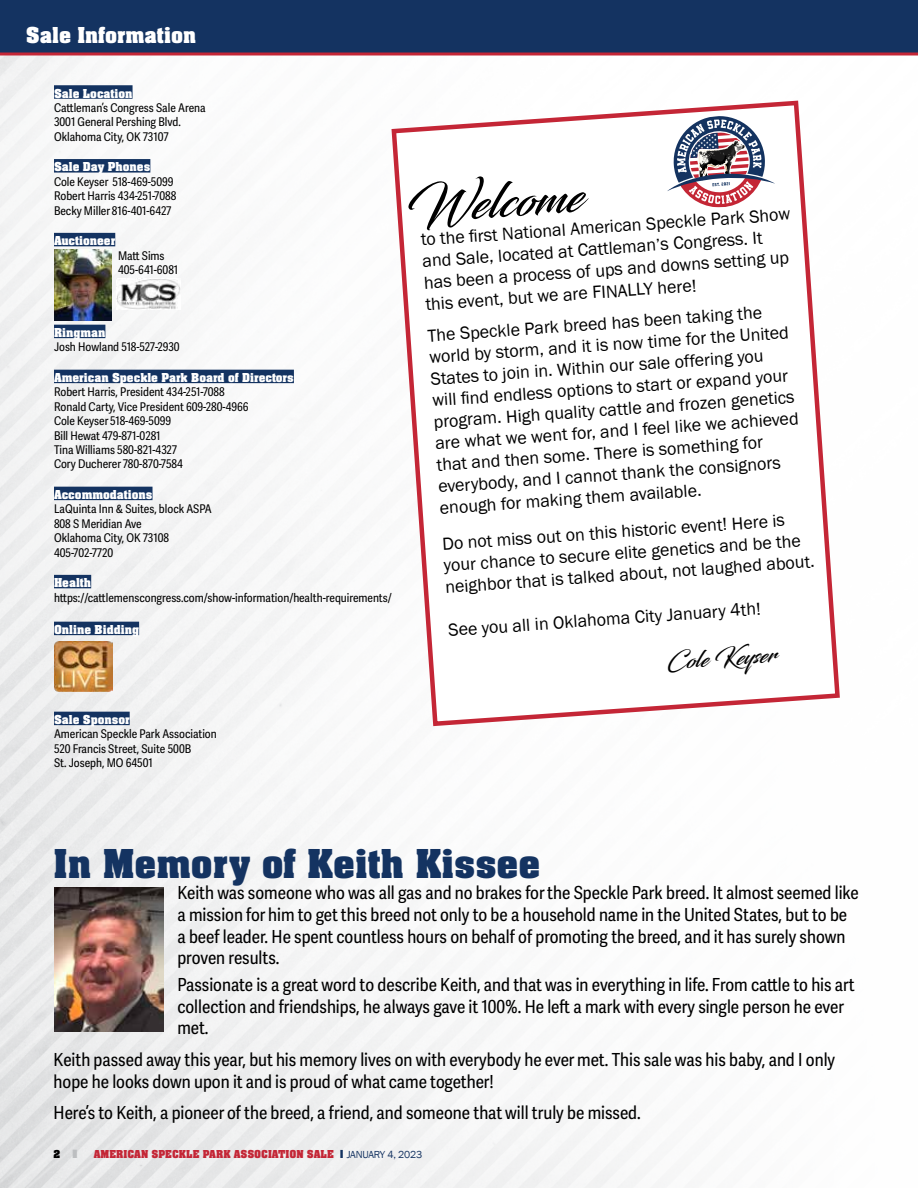
<style>
.page{position:relative;width:918px;height:1188px;background:#fff}
.page>*{position:absolute;margin:0;border:0;box-sizing:border-box;transform-origin:0 0}
.t1{font:48px "Blacksword";color:#000}
.t2{font:700 43.5px "Neue Aachen Pro";color:#143361}
.t3{font:700 24px "Neue Aachen Pro";color:#fff}
.t4{font:22.5px "Blacksword";color:#000}
.t5{font:18px/21.6px "Adelle Sans Cnd";color:#000}
.t6{font:18px/21.6px "Franklin Gothic";color:#000}
.t7{font:700 13.5px "Neue Aachen Pro";color:#fff}
.t8{font:12px/14.4px "Adelle Sans Cnd";color:#000}
.t9{font:700 12px "Neue Aachen Pro";color:#c42636}
.t10{font:700 12px "Neue Aachen Pro";color:#000}
.s1{font-family:"Franklin Gothic";font-weight:800;color:#143361}
.s2{font-family:"Franklin Gothic";font-weight:400;font-size:10.5px;color:#143361}
</style>
<div class="page">
<img style="left:0;top:56px;width:665px;height:1132px">
<svg style="left:0;top:0;width:918px;height:56px;background:#1f3460"></svg>
<div style="left:54px;top:85px;width:79px;height:14px;background:#143361"></div>
<div style="left:54px;top:159px;width:96px;height:14px;background:#143361"></div>
<div style="left:54px;top:233px;width:61px;height:13px;background:#143361"></div>
<div style="left:54px;top:325px;width:51px;height:13px;background:#143361"></div>
<div style="left:54px;top:370px;width:240px;height:13px;background:#143361"></div>
<div style="left:54px;top:487px;width:99px;height:13px;background:#143361"></div>
<div style="left:54px;top:575px;width:37px;height:13px;background:#143361"></div>
<div style="left:54px;top:622px;width:85px;height:13px;background:#143361"></div>
<div style="left:54px;top:712px;width:76px;height:13px;background:#143361"></div>
<img style="left:55px;top:641px;width:57px;height:51px">
<svg style="left:389px;top:98px;width:451px;height:631px"></svg>
<svg style="left:667px;top:114px;width:108px;height:94px"></svg>
<img style="left:55px;top:887px;width:108px;height:144px">
<img style="left:54px;top:250px;width:57px;height:70px">
<img style="left:117px;top:279px;width:63px;height:31px">
<svg style="left:73px;top:1150px;width:4px;height:8px"></svg>
<h3 class="t3" style="left:26px;top:22px;width:172px">Sale Information</h3>
<p class="t7" style="left:54px;top:86px;width:80px">Sale Location</p>
<p class="t8" style="left:54px;top:101px;width:153px">Cattleman’s Congress Sale Arena<br>3001 General Pershing Blvd.<br>Oklahoma City, OK 73107</p>
<p class="t7" style="left:54px;top:160px;width:98px">Sale Day Phones</p>
<p class="t8" style="left:54px;top:175px;width:124px">Cole Keyser 518-469-5099<br>Robert Harris 434-251-7088<br>Becky Miller 816-401-6427</p>
<p class="t7" style="left:54px;top:233px;width:63px">Auctioneer</p>
<p class="t8" style="left:118px;top:249px;width:62px">Matt Sims<br>405-641-6081</p>
<p class="t7" style="left:54px;top:325px;width:53px">Ringman</p>
<p class="t8" style="left:54px;top:340px;width:127px">Josh Howland 518-527-2930</p>
<p class="t7" style="left:54px;top:370px;width:241px">American Speckle Park Board of Directors</p>
<p class="t8" style="left:54px;top:385px;width:196px">Robert Harris, President 434-251-7088<br>Ronald Carty, Vice President 609-280-4966<br>Cole Keyser 518-469-5099<br>Bill Hewat 479-871-0281<br>Tina Williams 580-821-4327<br>Cory Ducherer 780-870-7584</p>
<p class="t7" style="left:54px;top:487px;width:100px">Accommodations</p>
<p class="t8" style="left:54px;top:502px;width:159px">LaQuinta Inn &amp; Suites, block ASPA<br>808 S Meridian Ave<br>Oklahoma City, OK 73108<br>405-702-7720</p>
<p class="t7" style="left:54px;top:575px;width:39px">Health</p>
<p class="t8" style="left:54px;top:591px;width:339px">https://cattlemenscongress.com/show-information/health-requirements/</p>
<p class="t7" style="left:54px;top:622px;width:87px">Online Bidding</p>
<h1 class="t1" style="left:405px;top:179px;width:178px;rotate:-4deg">Welcome</h1>
<p class="t6" style="left:420px;top:229px;width:372px;rotate:-4deg">to the fi rst National American Speckle Park Show and Sale, located at Cattleman’s Congress. It has been a process of ups and downs setting up this event, but we are FINALLY here!</p>
<p class="t6" style="left:427px;top:325px;width:366px;rotate:-4deg">The Speckle Park breed has been taking the world by storm, and it is now time for the United States to join in. Within our sale offering you<br>will fi nd endless options to start or expand your program. High quality cattle and frozen genetics are what we went for, and I feel like we achieved that and then some. There is something for everybody, and I cannot thank the consignors enough for making them available.</p>
<p class="t6" style="left:442px;top:533px;width:372px;rotate:-4deg">Do not miss out on this historic event! Here is your chance to secure elite genetics and be the neighbor that is talked about, not laughed about.</p>
<p class="t6" style="left:448px;top:620px;width:315px;rotate:-4deg">See you all in Oklahoma City January 4th!</p>
<p class="t4" style="left:666px;top:649px;width:112px;rotate:-4deg">Cole Keyser</p>
<p class="t7" style="left:54px;top:712px;width:77px">Sale Sponsor</p>
<p class="t8" style="left:54px;top:727px;width:164px">American Speckle Park Association<br>520 Francis Street, Suite 500B<br>St. Joseph, MO 64501</p>
<h2 class="t2" style="left:54px;top:839px;width:488px">In Memory of Keith Kissee</h2>
<p class="t5" style="left:177px;top:883px;width:683px">Keith was someone who was all gas and no brakes for the Speckle Park breed. It almost seemed like a mission for him to get this breed not only to be a household name in the United States, but to be a beef leader. He spent countless hours on behalf of promoting the breed, and it has surely shown proven results.</p>
<p class="t5" style="left:177px;top:975px;width:679px">Passionate is a great word to describe Keith, and that was in everything in life. From cattle to his art collection and friendships, he always gave it 100%. He left a mark with every single person he ever met.</p>
<p class="t5" style="left:54px;top:1049px;width:783px">Keith passed away this year, but his memory lives on with everybody he ever met. This sale was his baby, and I only hope he looks down upon it and is proud of what came together!</p>
<p class="t5" style="left:54px;top:1102px;width:589px">Here’s to Keith, a pioneer of the breed, a friend, and someone that will truly be missed.</p>
<p class="t10" style="left:54px;top:1147px;width:8px">2</p>
<p class="t9" style="left:94px;top:1147px;width:330px">AMERICAN SPECKLE PARK ASSOCIATION SALE <span class="s1">I</span> <span class="s2">JANUARY 4, 2023</span></p>
</div>
